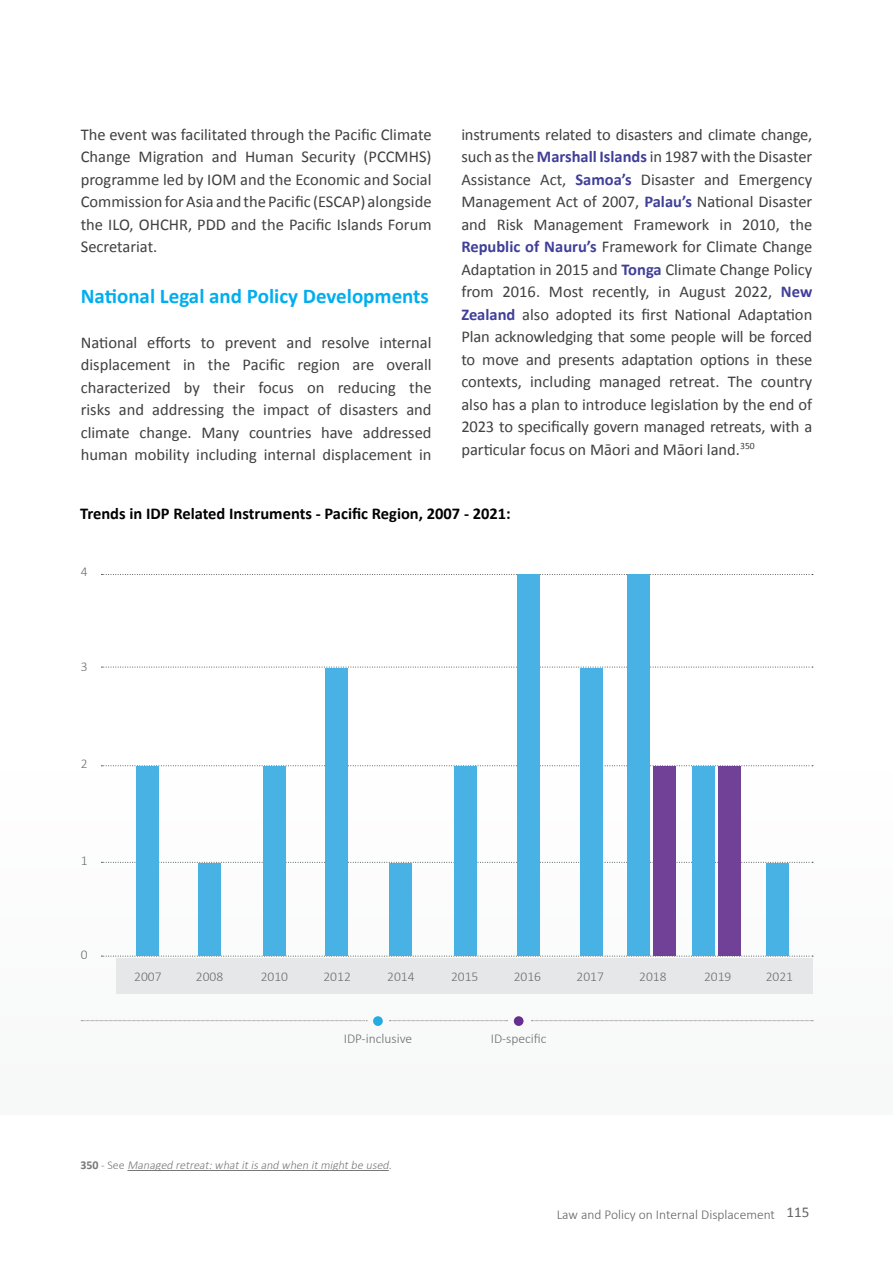
<style>
.page{position:relative;width:893px;height:1263px;background:#fff}
.page>*{position:absolute;margin:0;border:0;box-sizing:border-box;transform-origin:0 0}
.t1{font:700 21px "Calibri";color:#00aeef}
.t2{font:16.5px/22.5px "Calibri";color:#404041;text-align:justify}
.t3{font:700 16.5px "Calibri";color:#000}
.t4{font:300 13.5px "Calibri";color:#6c6d71}
.t5{font:300 13.5px "Calibri";color:#636366}
.t6{font:italic 300 12px "Calibri";color:#76787a}
.s1{font-weight:700;color:#403f99}
.s2{font-weight:700;font-style:normal}
.s3{font-style:normal}
</style>
<div class="page">
<div style="left:0;top:772px;width:893px;height:342px;background:#f7f8f8"></div>
<hr style="left:127px;top:1170px;width:262px;height:1px;background:#76787a">
<div style="left:116px;top:958px;width:696px;height:35px;background:#e5e7e8"></div>
<svg style="left:101px;top:667px;width:712px;height:1px"></svg>
<svg style="left:101px;top:574px;width:712px;height:1px"></svg>
<svg style="left:101px;top:765px;width:712px;height:1px"></svg>
<svg style="left:101px;top:862px;width:712px;height:1px"></svg>
<svg style="left:101px;top:956px;width:712px;height:1px"></svg>
<div style="left:136px;top:766px;width:23px;height:190px;background:#49b2e5"></div>
<div style="left:263px;top:766px;width:22px;height:190px;background:#49b2e5"></div>
<div style="left:454px;top:766px;width:23px;height:190px;background:#49b2e5"></div>
<div style="left:325px;top:668px;width:23px;height:288px;background:#49b2e5"></div>
<div style="left:579px;top:668px;width:23px;height:288px;background:#49b2e5"></div>
<div style="left:198px;top:863px;width:23px;height:93px;background:#49b2e5"></div>
<div style="left:389px;top:863px;width:23px;height:93px;background:#49b2e5"></div>
<div style="left:766px;top:863px;width:23px;height:93px;background:#49b2e5"></div>
<div style="left:627px;top:574px;width:23px;height:382px;background:#49b2e5"></div>
<div style="left:517px;top:574px;width:23px;height:382px;background:#49b2e5"></div>
<div style="left:692px;top:766px;width:23px;height:190px;background:#49b2e5"></div>
<div style="left:653px;top:766px;width:23px;height:190px;background:#714197"></div>
<div style="left:718px;top:766px;width:23px;height:190px;background:#714197"></div>
<svg style="left:81px;top:1020px;width:286px;height:1px"></svg>
<svg style="left:389px;top:1020px;width:118px;height:1px"></svg>
<svg style="left:531px;top:1020px;width:282px;height:1px"></svg>
<div style="left:373px;top:1016px;width:10px;height:10px;background:#24abe2;border-radius:50%"></div>
<div style="left:514px;top:1016px;width:9px;height:10px;background:#662e8f;border-radius:50%"></div>
<p class="t2" style="left:81px;top:123px;width:352px">The event was facilitated through the Pacific Climate Change Migration and Human Security (PCCMHS) programme led by IOM and the Economic and Social Commission for Asia and the Pacific (ESCAP) alongside the ILO, OHCHR, PDD and the Pacific Islands Forum Secretariat.</p>
<p class="t1" style="left:81px;top:281px;width:350px">National Legal and Policy Developments</p>
<p class="t2" style="left:81px;top:331px;width:352px">National efforts to prevent and resolve internal displacement in the Pacific region are overall characterized by their focus on reducing the risks and addressing the impact of disasters and climate change. Many countries have addressed human mobility including internal displacement in</p>
<p class="t2" style="left:461px;top:123px;width:352px">instruments related to disasters and climate change, such as the <span class="s1">Marshall Islands</span> in 1987 with the Disaster Assistance Act, <span class="s1">Samoa’s</span> Disaster and Emergency Management Act of 2007, <span class="s1">Palau’s</span> National Disaster and Risk Management Framework in 2010, the <span class="s1">Republic of Nauru’s</span> Framework for Climate Change Adaptation in 2015 and <span class="s1">Tonga</span> Climate Change Policy from 2016. Most recently, in August 2022, <span class="s1">New Zealand</span> also adopted its first National Adaptation Plan acknowledging that some people will be forced to move and presents adaptation options in these contexts, including managed retreat. The country also has a plan to introduce legislation by the end of 2023 to specifically govern managed retreats, with a particular focus on Māori and Māori land.<sup>350</sup></p>
<p class="t3" style="left:80px;top:502px;width:432px">Trends in IDP Related Instruments - Pacific Region, 2007 - 2021:</p>
<p class="t4" style="left:81px;top:563px;width:8px">4</p>
<p class="t4" style="left:81px;top:658px;width:8px">3</p>
<p class="t4" style="left:81px;top:755px;width:8px">2</p>
<p class="t4" style="left:81px;top:852px;width:8px">1</p>
<p class="t4" style="left:81px;top:946px;width:8px">0</p>
<p class="t4" style="left:134px;top:968px;width:29px">2007</p>
<p class="t4" style="left:196px;top:968px;width:29px">2008</p>
<p class="t4" style="left:261px;top:968px;width:29px">2010</p>
<p class="t4" style="left:323px;top:968px;width:29px">2012</p>
<p class="t4" style="left:387px;top:968px;width:29px">2014</p>
<p class="t4" style="left:451px;top:968px;width:29px">2015</p>
<p class="t4" style="left:514px;top:968px;width:29px">2016</p>
<p class="t4" style="left:576px;top:968px;width:29px">2017</p>
<p class="t4" style="left:639px;top:968px;width:29px">2018</p>
<p class="t4" style="left:704px;top:968px;width:29px">2019</p>
<p class="t4" style="left:766px;top:968px;width:29px">2021</p>
<p class="t4" style="left:344px;top:1030px;width:70px">IDP-inclusive</p>
<p class="t4" style="left:491px;top:1030px;width:57px">ID-specific</p>
<p class="t6" style="left:81px;top:1157px;width:313px"><span class="s2">3 5 0</span> <span class="s3">- S e e</span> Managed retreat:whatitisand when itmightbe used<span class="s3">.</span></p>
<p class="t5" style="left:557px;top:1206px;width:254px">Law and Policy on Internal Displacement <sup>115</sup></p>
</div>
